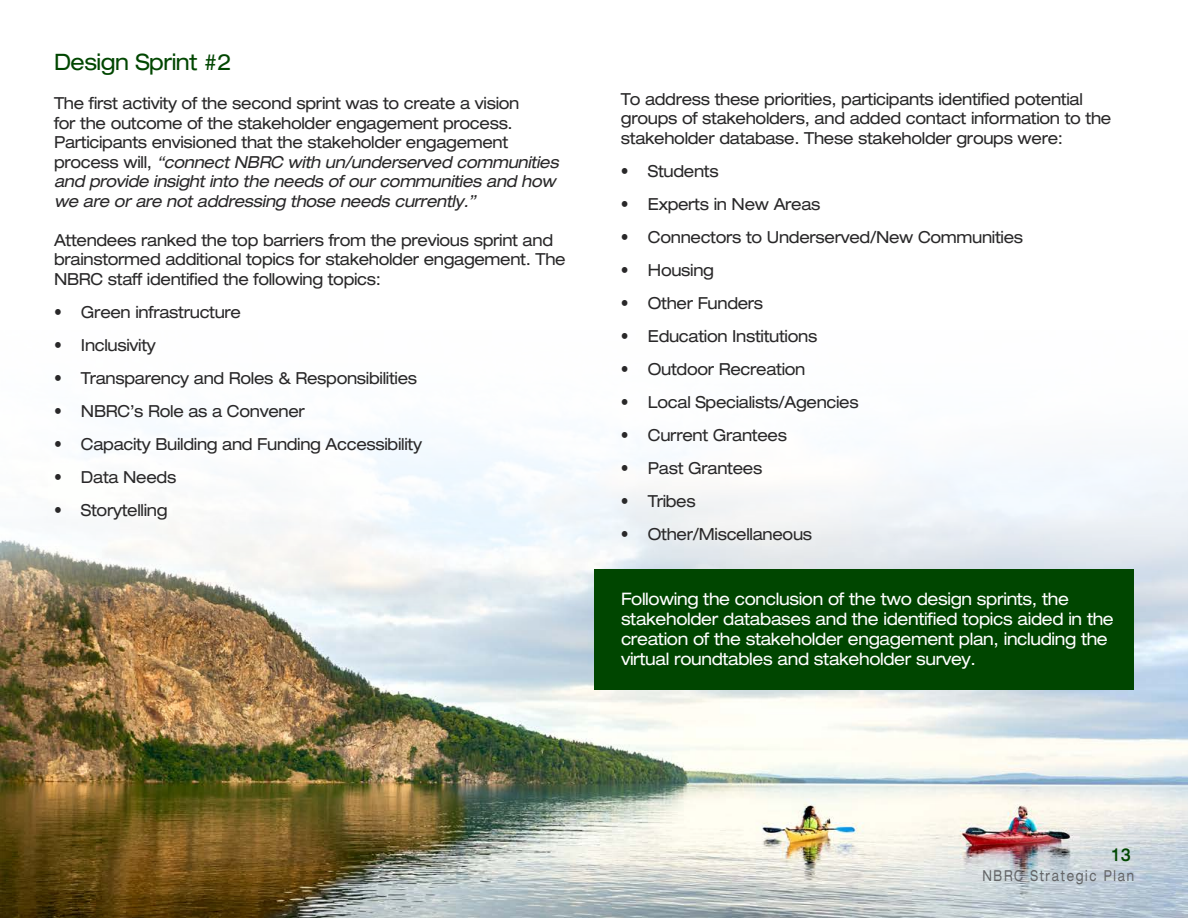
<style>
.page{position:relative;width:1188px;height:918px;background:#fff}
.page>*{position:absolute;margin:0;border:0;box-sizing:border-box;transform-origin:0 0}
.t1{font:expanded 22.5px "Helvetica Neue LT Pro";letter-spacing:-.02em;color:#004600;scale:.95 1}
.t2{font:500 expanded 18px "Helvetica Neue LT Pro";color:#004600;scale:.75 1}
.t3{font:expanded 17.1px/20.2px "Helvetica Neue LT Pro";letter-spacing:-.02em;color:#fff;scale:.95 1}
.t4{font:expanded 16.5px/19.5px "Helvetica Neue LT Pro";letter-spacing:-.02em;color:#292829;scale:.95 1}
.t5{font:expanded 15px "Helvetica Neue LT Pro";letter-spacing:.15em;color:#636466;scale:.75 1}
.s1{font-style:italic}
</style>
<div class="page">
<img style="left:0;top:435px;width:1188px;height:483px">
<div style="left:594px;top:569px;width:540px;height:121px;background:#004600"></div>
<h1 class="t1" style="left:54px;top:48px;width:189px">Design Sprint #2</h1>
<p class="t4" style="left:54px;top:93px;width:533px">The first activity of the second sprint was to create a vision<br>for the outcome of the stakeholder engagement process.<br>Participants envisioned that the stakeholder engagement process will, <span class="s1">“connect NBRC with un/underserved communities and provide insight into the needs of our communities and how we are or are not addressing those needs currently.”</span></p>
<p class="t4" style="left:54px;top:230px;width:540px">Attendees ranked the top barriers from the previous sprint and brainstormed additional topics for stakeholder engagement. The<br>NBRC staff identified the following topics:</p>
<p class="t4" style="left:54px;top:302px;width:198px">• Green infrastructure</p>
<p class="t4" style="left:54px;top:335px;width:109px">• Inclusivity</p>
<p class="t4" style="left:54px;top:368px;width:384px">• Transparency and Roles &amp; Responsibilities</p>
<p class="t4" style="left:54px;top:401px;width:266px">• NBRC’s Role as a Convener</p>
<p class="t4" style="left:54px;top:434px;width:389px">• Capacity Building and Funding Accessibility</p>
<p class="t4" style="left:54px;top:467px;width:130px">• Data Needs</p>
<p class="t4" style="left:54px;top:500px;width:121px">• Storytelling</p>
<p class="t4" style="left:621px;top:89px;width:518px">To address these priorities, participants identified potential groups of stakeholders, and added contact information to the stakeholder database. These stakeholder groups were:</p>
<p class="t4" style="left:621px;top:161px;width:104px">• Students</p>
<p class="t4" style="left:621px;top:194px;width:212px">• Experts in New Areas</p>
<p class="t4" style="left:621px;top:227px;width:425px">• Connectors to Underserved/New Communities</p>
<p class="t4" style="left:621px;top:260px;width:99px">• Housing</p>
<p class="t4" style="left:621px;top:293px;width:151px">• Other Funders</p>
<p class="t4" style="left:621px;top:326px;width:208px">• Education Institutions</p>
<p class="t4" style="left:621px;top:359px;width:196px">• Outdoor Recreation</p>
<p class="t4" style="left:621px;top:392px;width:252px">• Local Specialists/Agencies</p>
<p class="t4" style="left:621px;top:425px;width:176px">• Current Grantees</p>
<p class="t4" style="left:621px;top:458px;width:150px">• Past Grantees</p>
<p class="t4" style="left:621px;top:491px;width:80px">• Tribes</p>
<p class="t4" style="left:621px;top:524px;width:203px">• Other/Miscellaneous</p>
<p class="t3" style="left:621px;top:588px;width:520px">Following the conclusion of the two design sprints, the stakeholder databases and the identified topics aided in the creation of the stakeholder engagement plan, including the virtual roundtables and stakeholder survey.</p>
<p class="t2" style="left:1112px;top:843px;width:27px">13</p>
<p class="t5" style="left:982px;top:866px;width:204px">NBRC Strategic Plan</p>
</div>
